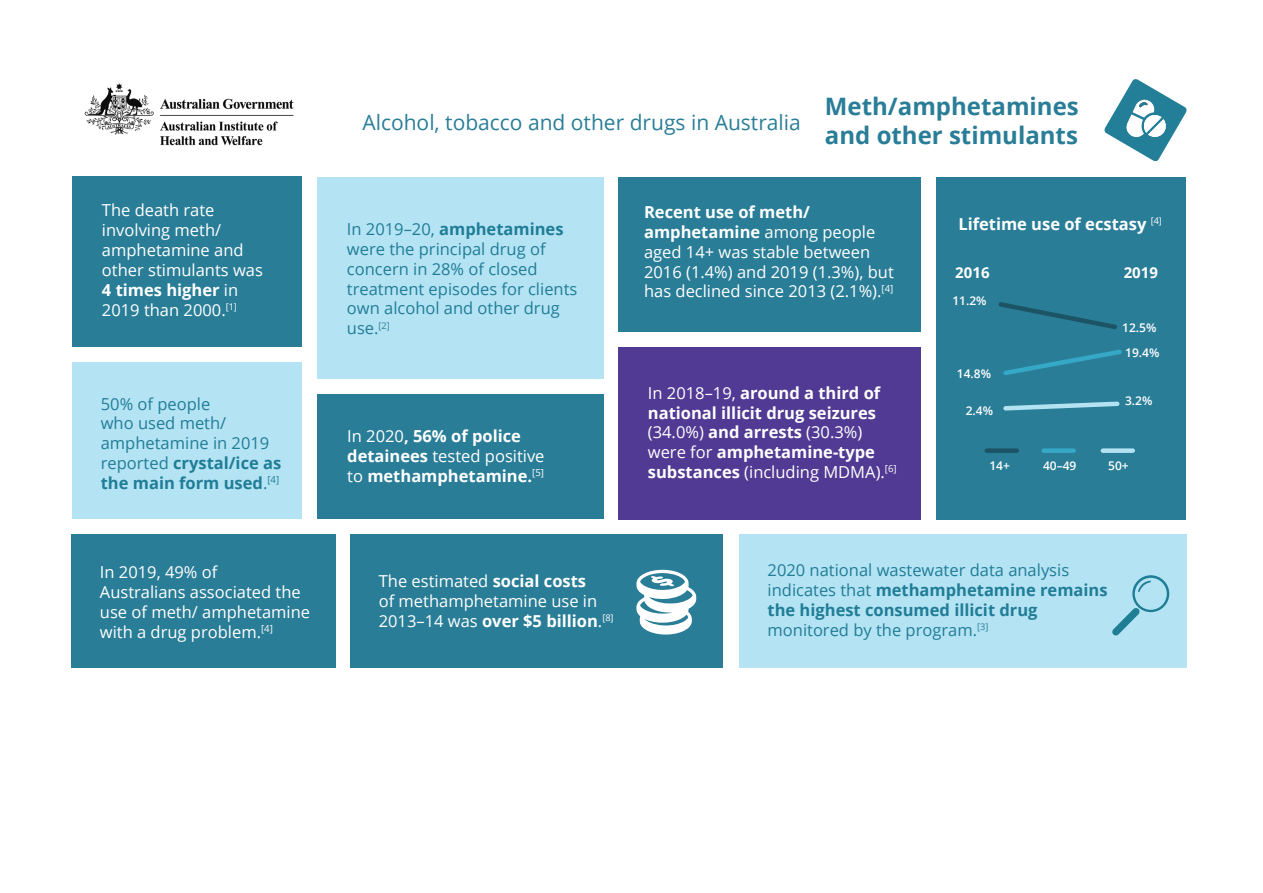
<style>
.page{position:relative;width:1263px;height:893px;background:#fff}
.page>*{position:absolute;margin:0;border:0;box-sizing:border-box;transform-origin:0 0}
.t1{font:700 24px/28.8px "Open Sans";color:#297d97}
.t2{font:21px "Open Sans";color:#297d97}
.t3{font:16.5px/19.8px "Open Sans";color:#fff}
.t4{font:16.5px/19.8px "Open Sans";color:#207d96}
.t5{font:700 16.5px/19.8px "Open Sans";color:#fff}
.t6{font:700 15px "Open Sans";color:#fff}
.t7{font:600 12px "Open Sans";color:#fff}
.s1{font-weight:700}
.s2{font-weight:400}
</style>
<div class="page">
<div style="left:72px;top:177px;width:230px;height:170px;background:#297d97"></div>
<div style="left:72px;top:362px;width:230px;height:157px;background:#b4e3f4"></div>
<div style="left:317px;top:394px;width:286px;height:125px;background:#297d97"></div>
<div style="left:317px;top:177px;width:286px;height:201px;background:#b4e3f4"></div>
<div style="left:936px;top:177px;width:250px;height:342px;background:#297d97"></div>
<svg style="left:1003px;top:401px;width:117px;height:10px"></svg>
<svg style="left:1003px;top:349px;width:119px;height:26px"></svg>
<div style="left:1044px;top:448px;width:30px;height:5px;background:#36a8c7"></div>
<div style="left:1103px;top:448px;width:30px;height:5px;background:#b3e3f2"></div>
<div style="left:987px;top:448px;width:30px;height:5px;background:#1c5466"></div>
<svg style="left:998px;top:302px;width:119px;height:27px"></svg>
<div style="left:71px;top:534px;width:264px;height:134px;background:#297d97"></div>
<div style="left:739px;top:535px;width:447px;height:133px;background:#b4e3f4"></div>
<svg style="left:1112px;top:575px;width:57px;height:61px"></svg>
<div style="left:619px;top:347px;width:302px;height:172px;background:#513a93"></div>
<img style="left:84px;top:83px;width:210px;height:63px">
<div style="left:350px;top:534px;width:373px;height:134px;background:#297d97"></div>
<svg style="left:636px;top:570px;width:60px;height:65px"></svg>
<svg style="left:1104px;top:79px;width:83px;height:83px"></svg>
<div style="left:619px;top:177px;width:302px;height:155px;background:#297d97"></div>
<p class="t3" style="left:102px;top:200px;width:162px">The death rate involving meth/ amphetamine and other stimulants was<br><span class="s1">4 times higher</span> in<br>2019 than 2000.<sup>[1]</sup></p>
<p class="t4" style="left:101px;top:393px;width:182px">50% of people<br>who used meth/ amphetamine in 2019 reported <span class="s1">crystal/ice as the main form used</span>.<sup>[4]</sup></p>
<p class="t3" style="left:100px;top:562px;width:119px">In 2019, 49% of</p>
<p class="t3" style="left:100px;top:582px;width:212px">Australians associated the use of meth/ amphetamine with a drug problem.<sup>[4]</sup></p>
<p class="t2" style="left:362px;top:108px;width:440px">Alcohol, tobacco and other drugs in Australia</p>
<p class="t1" style="left:825px;top:91px;width:255px">Meth/amphetamines and other stimulants</p>
<p class="t3" style="left:644px;top:202px;width:251px"><span class="s1">Recent use of meth/ amphetamine</span> among people aged 14+ was stable between<br>2016 (1.4%) and 2019 (1.3%), but has declined since 2013 (2.1%).<sup>[4]</sup></p>
<p class="t4" style="left:347px;top:219px;width:232px">In 2019–20, <span class="s1">amphetamines </span>were the principal drug of concern in 28% of closed treatment episodes for clients own alcohol and other drug use.<sup>[2]</sup></p>
<p class="t5" style="left:958px;top:213px;width:205px">Lifetime use of ecstasy <sup>[4]</sup></p>
<p class="t6" style="left:955px;top:262px;width:36px">2016</p>
<p class="t6" style="left:1124px;top:262px;width:36px">2019</p>
<p class="t7" style="left:952px;top:293px;width:36px">11.2%</p>
<p class="t7" style="left:1122px;top:319px;width:36px">12.5%</p>
<p class="t5" style="left:347px;top:426px;width:199px"><span class="s2">In 2020</span>, 56% of police detainees <span class="s2">tested positive to</span> methamphetamine.<sup>[5]</sup></p>
<p class="t3" style="left:379px;top:571px;width:236px">The estimated <span class="s1">social costs<br></span>of methamphetamine use in<br>2013–14 was <span class="s1">over $5 billion</span>.<sup>[8]</sup></p>
<p class="t5" style="left:648px;top:382px;width:250px"><span class="s2">In 2018–19,</span> around a third of national illicit drug seizures <span class="s2">(34.0%)</span> and arrests <span class="s2">(30.3%) were for</span> amphetamine-type substances <span class="s2">(including MDMA).</span><sup>[6]</sup></p>
<p class="t7" style="left:957px;top:365px;width:36px">14.8%</p>
<p class="t7" style="left:966px;top:403px;width:29px">2.4%</p>
<p class="t7" style="left:1125px;top:345px;width:36px">19.4%</p>
<p class="t7" style="left:1125px;top:392px;width:29px">3.2%</p>
<p class="t7" style="left:989px;top:458px;width:22px">14+</p>
<p class="t7" style="left:1043px;top:458px;width:35px">40–49</p>
<p class="t7" style="left:1108px;top:458px;width:22px">50+</p>
<p class="t4" style="left:767px;top:560px;width:341px">2020 national wastewater data analysis indicates that <span class="s1">methamphetamine remains the highest consumed illicit drug </span>monitored by the program.<sup>[3]</sup></p>
</div>
